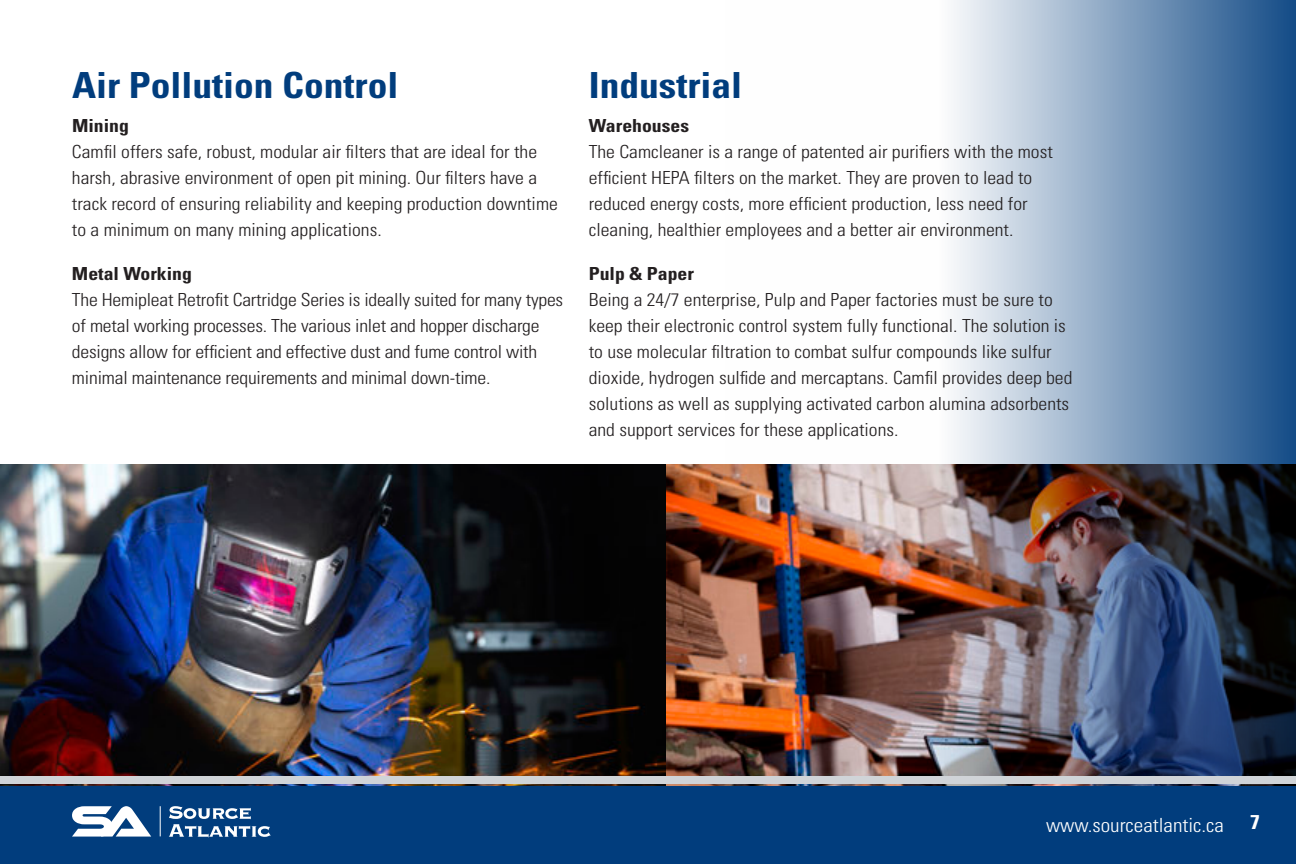
<style>
.page{position:relative;width:1296px;height:864px;background:#fff}
.page>*{position:absolute;margin:0;border:0;box-sizing:border-box;transform-origin:0 0}
.t1{font:700 condensed 36px "Univers LT Std";color:#013d7d;scale:1.09 1}
.t2{font:700 condensed 20px "Univers LT Std";color:#fff;scale:1.09 1}
.t3{font:300 condensed 19.4px "Univers LT Std";color:#fff;scale:1.09 1}
.t4{font:300 condensed 18px/26px "Univers LT Std";color:#231f20;scale:1.09 1}
.s1{font-weight:700}
</style>
<div class="page">
<img style="left:0;top:465px;width:666px;height:322px">
<img style="left:666px;top:465px;width:630px;height:322px">
<img style="left:726px;top:0;width:570px;height:776px">
<div style="left:0;top:787px;width:1296px;height:77px;background:#013d7d"></div>
<div style="left:0;top:776px;width:1296px;height:8px;background:#d0d4d8"></div>
<svg style="left:72px;top:806px;width:79px;height:31px"></svg>
<hr style="left:160px;top:806px;width:1px;height:30px;background:#fff">
<svg style="left:169px;top:806px;width:102px;height:32px"></svg>
<p class="t1" style="left:72px;top:63px;width:301px">Air Pollution Control</p>
<p class="t1" style="left:589px;top:63px;width:142px">Industrial</p>
<p class="t4" style="left:72px;top:113px;width:447px"><span class="s1">Mining<br></span>Camfil offers safe, robust, modular air filters that are ideal for the harsh, abrasive environment of open pit mining. Our filters have a track record of ensuring reliability and keeping production downtime to a minimum on many mining applications.</p>
<p class="t4" style="left:72px;top:261px;width:452px"><span class="s1">Metal Working<br></span>The Hemipleat Retrofit Cartridge Series is ideally suited for many types of metal working processes. The various inlet and hopper discharge designs allow for efficient and effective dust and fume control with minimal maintenance requirements and minimal down-time.</p>
<p class="t4" style="left:589px;top:113px;width:427px"><span class="s1">Warehouses<br></span>The Camcleaner is a range of patented air purifiers with the most efficient HEPA filters on the market. They are proven to lead to reduced energy costs, more efficient production, less need for cleaning, healthier employees and a better air environment.</p>
<p class="t4" style="left:589px;top:261px;width:445px"><span class="s1">Pulp &amp; Paper<br></span>Being a 24/7 enterprise, Pulp and Paper factories must be sure to keep their electronic control system fully functional. The solution is to use molecular filtration to combat sulfur compounds like sulfur dioxide, hydrogen sulfide and mercaptans. Camfil provides deep bed solutions as well as supplying activated carbon alumina adsorbents and support services for these applications.</p>
<p class="t3" style="left:1046px;top:813px;width:165px">www.sourceatlantic.ca</p>
<p class="t2" style="left:1250px;top:810px;width:10px">7</p>
</div>
